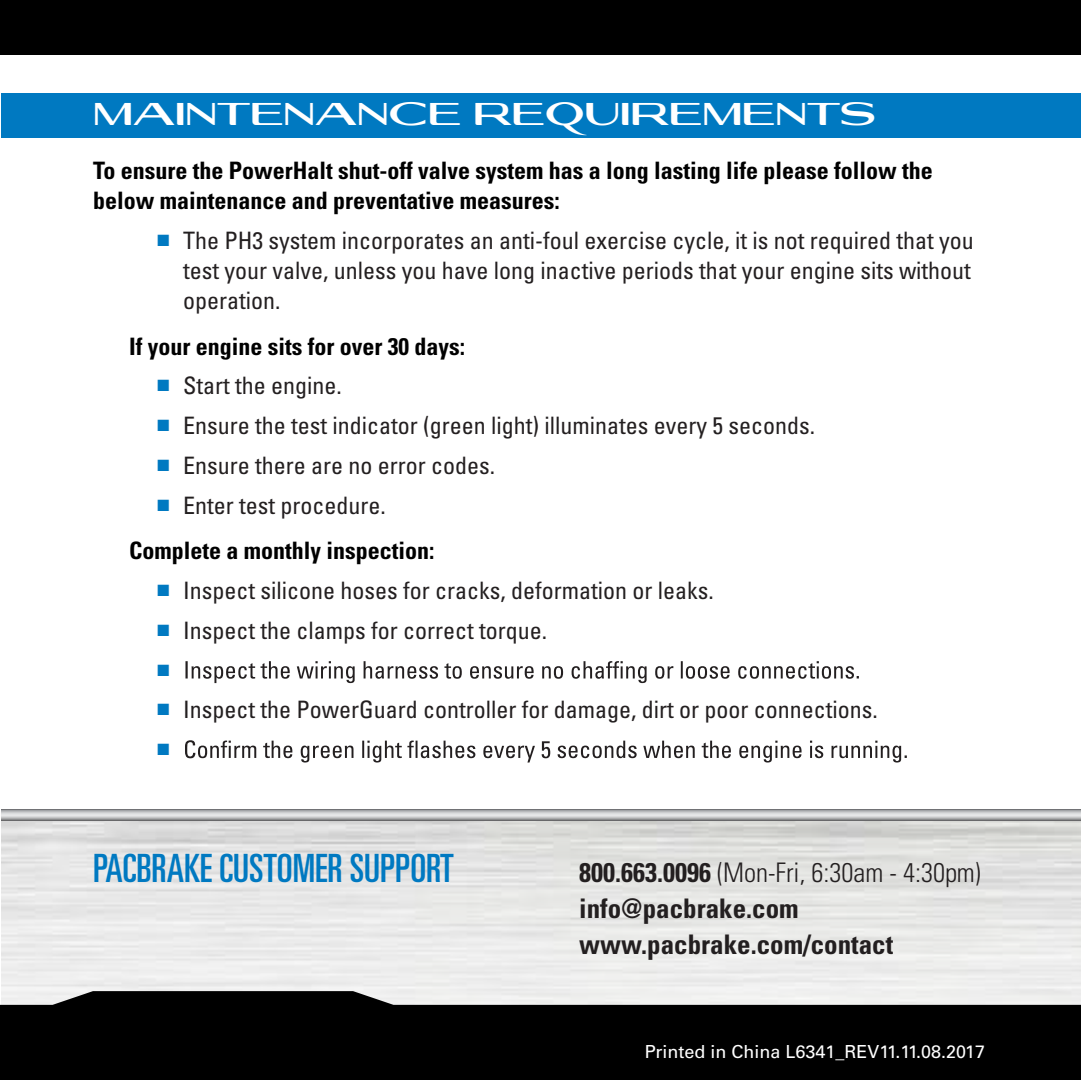
<style>
.page{position:relative;width:1081px;height:1080px;background:#fff}
.page>*{position:absolute;margin:0;border:0;box-sizing:border-box;transform-origin:0 0}
.t1{font:ultra-condensed 39px "Univers LT Std";color:#0079c1}
.t2{font:30px "Georgiquas";color:#fff}
.t3{font:700 condensed 27px/36px "Univers LT Std";color:#231f20}
.t4{font:condensed 24px/30px "Univers LT Std";color:#231f20;text-align:justify}
.t5{font:700 condensed 24px/30px "Univers LT Std";color:#000}
.t6{font:24px "Century";color:#0079c1}
.t7{font:18px "Univers LT Std";color:#fff}
.s1{font-family:"Century";font-stretch:normal;color:#0079c1}
.s2{font-family:"Century";font-weight:400;font-stretch:normal;color:#0079c1}
.s3{font-weight:400;color:#231f20}
.s4{font-weight:300}
</style>
<div class="page">
<svg style="left:1px;top:821px;width:1080px;height:170px"></svg>
<svg style="left:1px;top:809px;width:1080px;height:12px"></svg>
<div style="left:0;top:0;width:1081px;height:54px;background:#000"></div>
<svg style="left:0;top:991px;width:1081px;height:89px;fill:#000"></svg>
<div style="left:1px;top:93px;width:1080px;height:45px;background:#0079c1"></div>
<svg style="left:185px;top:661px;width:674px;height:22px"></svg>
<svg style="left:185px;top:740px;width:722px;height:23px"></svg>
<p class="t2" style="left:93px;top:102px;width:784px">MAINTENANCE REQUIREMENTS</p>
<p class="t5" style="left:93px;top:156px;width:841px">To ensure the PowerHalt shut-off valve system has a long lasting life please follow the below maintenance and preventative measures:</p>
<p class="t4" style="left:183px;top:225px;width:792px;text-indent:-27px"><span class="s1">■</span> The PH3 system incorporates an anti-foul exercise cycle, it is not required that you test your valve, unless you have long inactive periods that your engine sits without operation.</p>
<p class="t5" style="left:129px;top:331px;width:337px">If your engine sits for over 30 days:</p>
<p class="t4" style="left:156px;top:371px;width:187px"><span class="s1">■</span> Start the engine.</p>
<p class="t4" style="left:156px;top:410px;width:660px"><span class="s1">■</span> Ensure the test indicator (green light) illuminates every 5 seconds.</p>
<p class="t4" style="left:156px;top:450px;width:340px"><span class="s1">■</span> Ensure there are no error codes.</p>
<p class="t5" style="left:129px;top:482px;width:307px;line-height:45.6px;text-indent:27px"><span class="s2">■</span> <span class="s3">Enter test procedure.<br></span>Complete a monthly inspection:</p>
<p class="t4" style="left:156px;top:575px;width:559px"><span class="s1">■</span> Inspect silicone hoses for cracks, deformation or leaks.</p>
<p class="t4" style="left:156px;top:615px;width:392px"><span class="s1">■</span> Inspect the clamps for correct torque.</p>
<p class="t6" style="left:156px;top:647px;width:16px">■</p>
<p class="t4" style="left:156px;top:694px;width:723px"><span class="s1">■</span> Inspect the PowerGuard controller for damage, dirt or poor connections.</p>
<p class="t6" style="left:156px;top:726px;width:16px">■</p>
<h1 class="t1" style="left:93px;top:846px;width:362px">PACBRAKE CUSTOMER SUPPORT</h1>
<p class="t3" style="left:579px;top:854px;width:403px">800.663.0096 <span class="s4">(Mon-Fri, 6:30am - 4:30pm) </span>info@pacbrake.com www.pacbrake.com/contact</p>
<p class="t7" style="left:645px;top:1041px;width:342px">Printed in China L6341_REV11.11.08.2017</p>
</div>
